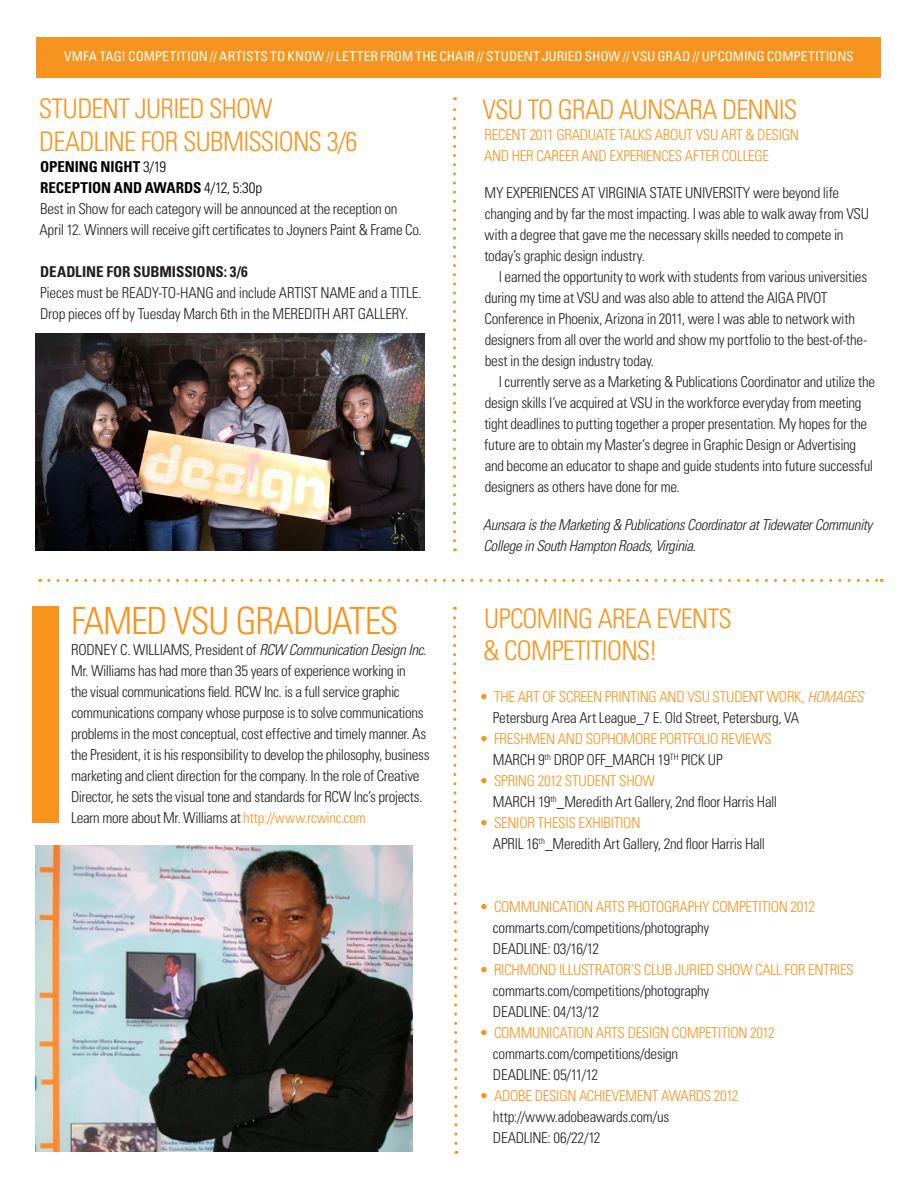
<style>
.page{position:relative;width:918px;height:1188px;background:#fff}
.page>*{position:absolute;margin:0;border:0;box-sizing:border-box;transform-origin:0 0}
.t1{font:300 condensed 37.5px "Univers";letter-spacing:-.035em;color:#f7941e}
.t2{font:300 condensed 27px "Univers";letter-spacing:-.03em;color:#f7941e}
.t3{font:300 condensed 15px/21px "Univers";letter-spacing:-.02em;color:#231f20}
.t4{font:300 condensed 15px "Univers";letter-spacing:-.02em;color:#f7941e}
.t5{font:italic 300 condensed 15px/21px "Univers";letter-spacing:-.03em;color:#231f20}
.t6{font:700 condensed 15px "Univers";letter-spacing:-.005em;color:#000}
.t7{font:700 condensed 15px "Univers";letter-spacing:-.005em;color:#231f20}
.t8{font:condensed 13.5px "Univers";color:#fff}
.s1{font-weight:300}
.s2{font-style:italic}
.s3{color:#f7941e}
</style>
<div class="page">
<img style="left:35px;top:846px;width:377px;height:306px">
<div style="left:37px;top:37px;width:844px;height:40px;background:#f7941e"></div>
<svg style="left:49px;top:579px;width:833px;height:3px"></svg>
<svg style="left:453px;top:607px;width:6px;height:547px"></svg>
<svg style="left:453px;top:97px;width:3px;height:444px"></svg>
<div style="left:32px;top:606px;width:27px;height:217px;background:#f7941e"></div>
<img style="left:35px;top:333px;width:389px;height:217px">
<p class="t8" style="left:64px;top:47px;width:791px">VMFA TAG! COMPETITION // ARTISTS TO KNOW // LETTER FROM THE CHAIR // STUDENT JURIED SHOW // VSU GRAD // UPCOMING COMPETITIONS</p>
<p class="t2" style="left:39px;top:93px;width:235px">STUDENT JURIED SHOW</p>
<p class="t2" style="left:39px;top:125px;width:320px">DEADLINE FOR SUBMISSIONS 3/6</p>
<p class="t6" style="left:40px;top:157px;width:128px">OPENING NIGHT <span class="s1">3/19</span></p>
<p class="t6" style="left:40px;top:178px;width:223px">RECEPTION AND AWARDS <span class="s1">4/12, 5:30p</span></p>
<p class="t3" style="left:39px;top:198px;width:384px">Best in Show for each category will be announced at the reception on<br>April 12. Winners will receive gift certificates to Joyners Paint &amp; Frame Co.</p>
<p class="t7" style="left:40px;top:262px;width:209px">DEADLINE FOR SUBMISSIONS: 3/6</p>
<p class="t3" style="left:40px;top:282px;width:383px">Pieces must be READY-TO-HANG and include ARTIST NAME and a TITLE.</p>
<p class="t3" style="left:40px;top:303px;width:370px">Drop pieces off by Tuesday March 6th in the MEREDITH ART GALLERY.</p>
<p class="t2" style="left:483px;top:93px;width:316px">VSU TO GRAD AUNSARA DENNIS</p>
<p class="t4" style="left:485px;top:125px;width:316px">RECENT 2011 GRADUATE TALKS ABOUT VSU ART &amp; DESIGN</p>
<p class="t4" style="left:484px;top:146px;width:287px">AND HER CAREER AND EXPERIENCES AFTER COLLEGE</p>
<p class="t3" style="left:484px;top:182px;width:386px">MY EXPERIENCES AT VIRGINIA STATE UNIVERSITY were beyond life changing and by far the most impacting. I was able to walk away from VSU with a degree that gave me the necessary skills needed to compete in today’s graphic design industry.</p>
<p class="t3" style="left:485px;top:266px;width:384px;text-indent:14px">I earned the opportunity to work with students from various universities during my time at VSU and was also able to attend the AIGA PIVOT Conference in Phoenix, Arizona in 2011, were I was able to network with designers from all over the world and show my portfolio to the best-of-the&shy;best in the design industry today.</p>
<p class="t3" style="left:484px;top:371px;width:392px;text-indent:14px">I currently serve as a Marketing &amp; Publications Coordinator and utilize the design skills I’ve acquired at VSU in the workforce everyday from meeting tight deadlines to putting together a proper presentation. My hopes for the future are to obtain my Master’s degree in Graphic Design or Advertising and become an educator to shape and guide students into future successful designers as others have done for me.</p>
<p class="t5" style="left:483px;top:514px;width:391px">Aunsara is the Marketing &amp; Publications Coordinator at Tidewater Community<br>College in South Hampton Roads, Virginia.</p>
<p class="t1" style="left:71px;top:598px;width:329px">FAMED VSU GRADUATES</p>
<p class="t3" style="left:71px;top:639px;width:360px">RODNEY C. WILLIAMS, President of <span class="s2">RCW Communication Design Inc.<br></span>Mr. Williams has had more than 35 years of experience working in<br>the visual communications field. RCW Inc. is a full service graphic communications company whose purpose is to solve communications problems in the most conceptual, cost effective and timely manner. As the President, it is his responsibility to develop the philosophy, business marketing and client direction for the company. In the role of Creative Director, he sets the visual tone and standards for RCW Inc’s projects.</p>
<p class="t3" style="left:71px;top:807px;width:296px">Learn more about Mr. Williams at <span class="s3">http://www.rcwinc.com</span></p>
<p class="t2" style="left:484px;top:602px;width:249px">UPCOMING AREA EVENTS</p>
<p class="t2" style="left:483px;top:635px;width:176px">&amp; COMPETITIONS!</p>
<p class="t4" style="left:479px;top:688px;width:386px">• THE ART OF SCREEN PRINTING AND VSU STUDENT WORK, <span class="s2">HOMAGES</span></p>
<p class="t3" style="left:493px;top:707px;width:308px">Petersburg Area Art League_7 E. Old Street, Petersburg, VA</p>
<p class="t4" style="left:479px;top:730px;width:294px">• FRESHMEN AND SOPHOMORE PORTFOLIO REVIEWS</p>
<p class="t3" style="left:493px;top:749px;width:231px">MARCH 9<sup>th</sup> DROP OFF_MARCH 19<sup>TH</sup> PICK UP</p>
<p class="t4" style="left:479px;top:772px;width:177px">• SPRING 2012 STUDENT SHOW</p>
<p class="t3" style="left:493px;top:791px;width:286px">MARCH 19<sup>th</sup>_Meredith Art Gallery, 2nd floor Harris Hall</p>
<p class="t4" style="left:479px;top:814px;width:163px">• SENIOR THESIS EXHIBITION</p>
<p class="t3" style="left:493px;top:833px;width:274px">APRIL 16<sup>th</sup>_Meredith Art Gallery, 2nd floor Harris Hall</p>
<p class="t4" style="left:479px;top:898px;width:337px">• COMMUNICATION ARTS PHOTOGRAPHY COMPETITION 2012</p>
<p class="t3" style="left:493px;top:917px;width:218px">commarts.com/competitions/photography</p>
<p class="t3" style="left:493px;top:938px;width:108px">DEADLINE: 03/16/12</p>
<p class="t4" style="left:479px;top:961px;width:376px">• RICHMOND ILLUSTRATOR’S CLUB JURIED SHOW CALL FOR ENTRIES</p>
<p class="t3" style="left:493px;top:980px;width:218px">commarts.com/competitions/photography</p>
<p class="t3" style="left:493px;top:1001px;width:108px">DEADLINE: 04/13/12</p>
<p class="t4" style="left:479px;top:1024px;width:297px">• COMMUNICATION ARTS DESIGN COMPETITION 2012</p>
<p class="t3" style="left:493px;top:1043px;width:187px">commarts.com/competitions/design</p>
<p class="t3" style="left:493px;top:1064px;width:107px">DEADLINE: 05/11/12</p>
<p class="t4" style="left:479px;top:1087px;width:261px">• ADOBE DESIGN ACHIEVEMENT AWARDS 2012</p>
<p class="t3" style="left:493px;top:1106px;width:178px">http://www.adobeawards.com/us</p>
<p class="t3" style="left:493px;top:1127px;width:109px">DEADLINE: 06/22/12</p>
</div>
